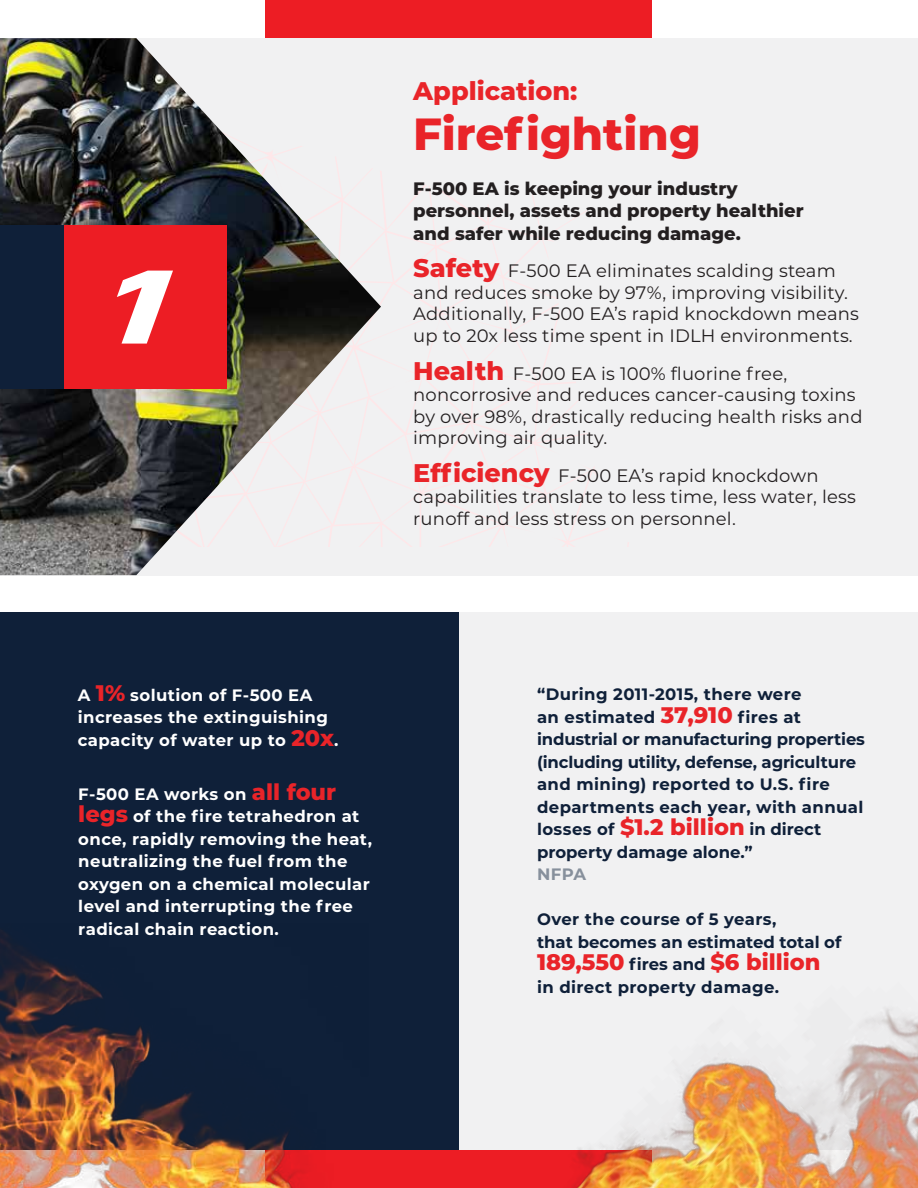
<style>
.page{position:relative;width:918px;height:1188px;background:#fff}
.page>*{position:absolute;margin:0;border:0;box-sizing:border-box;transform-origin:0 0}
.t1{font:800 45px "Montserrat";color:#e92429}
.t2{font:800 25.5px "Montserrat";color:#e92429}
.t3{font:800 22.5px "Montserrat";color:#e92429}
.t4{font:18px/21.6px "Montserrat";letter-spacing:.01em;color:#231f20}
.t5{font:800 18px/22.5px "Montserrat";color:#231f20}
.t6{font:700 16.5px/22.5px "Montserrat";letter-spacing:.01em;color:#0f2039}
.t7{font:700 16.5px/22.5px "Montserrat";letter-spacing:.025em;color:#fff}
.t8{font:700 16.5px "Montserrat";color:#87909c}
.s1{font-weight:800;font-size:25.5px;color:#e92429}
.s2{font-weight:800;font-size:22.5px;color:#e92429}
.s3{font-weight:700;font-size:16.5px;color:#0f2039}
</style>
<div class="page">
<div style="left:266px;top:0;width:386px;height:38px;background:#ed1d24"></div>
<div style="left:459px;top:613px;width:459px;height:537px;background:#f1f1f2"></div>
<div style="left:0;top:613px;width:459px;height:537px;background:#0f2039"></div>
<div style="left:0;top:38px;width:918px;height:537px;background:#f1f1f2"></div>
<svg style="left:381px;top:174px;width:248px;height:373px"></svg>
<img style="left:0;top:38px;width:381px;height:537px">
<div style="left:63px;top:225px;width:164px;height:164px;background:#ed1d24"></div>
<svg style="left:117px;top:271px;width:56px;height:73px"></svg>
<div style="left:0;top:225px;width:63px;height:164px;background:#0f2039"></div>
<img style="left:0;top:930px;width:393px;height:258px">
<img style="left:393px;top:1008px;width:525px;height:180px">
<h2 class="t2" style="left:413px;top:72px;width:166px">Application:</h2>
<h1 class="t1" style="left:413px;top:101px;width:289px">Firefighting</h1>
<p class="t5" style="left:413px;top:176px;width:392px">F-500 EA is keeping your industry personnel, assets and property healthier and safer while reducing damage.</p>
<p class="t4" style="left:413px;top:259px;width:447px"><span class="s1">Safety</span> F-500 EA eliminates scalding steam and reduces smoke by 97%, improving visibility.<br>Additionally, F-500 EA’s rapid knockdown means up to 20x less time spent in IDLH environments.</p>
<p class="t4" style="left:413px;top:362px;width:451px"><span class="s1">Health</span> F-500 EA is 100% fluorine free, noncorrosive and reduces cancer-causing toxins by over 98%, drastically reducing health risks and improving air quality.</p>
<p class="t4" style="left:413px;top:464px;width:444px"><span class="s1">Efficiency</span> F-500 EA’s rapid knockdown capabilities translate to less time, less water, less runoff and less stress on personnel.</p>
<p class="t7" style="left:78px;top:683px;width:262px">A <span class="s2">1%</span> solution of F-500 EA increases the extinguishing capacity of water up to <span class="s2">20x</span>.</p>
<p class="t7" style="left:78px;top:782px;width:295px">F-500 EA works on <span class="s2">all four legs</span> of the fire tetrahedron at once, rapidly removing the heat, neutralizing the fuel from the oxygen on a chemical molecular level and interrupting the free radical chain reaction.</p>
<p class="t6" style="left:537px;top:682px;width:329px">“During 2011-2015, there were<br>an estimated <span class="s2">37,910</span> fires at industrial or manufacturing properties (including utility, defense, agriculture and mining) reported to U.S. fire departments each year, with annual losses of <span class="s2">$1.2 billion</span> in direct property damage alone.”</p>
<p class="t8" style="left:537px;top:862px;width:51px">NFPA</p>
<p class="t6" style="left:537px;top:907px;width:306px">Over the course of 5 years,<br>that becomes an estimated total of</p>
<p class="t3" style="left:537px;top:946px;width:285px">189,550 <span class="s3">fires and</span> $6 billion</p>
<p class="t6" style="left:537px;top:975px;width:244px">in direct property damage.</p>
</div>
